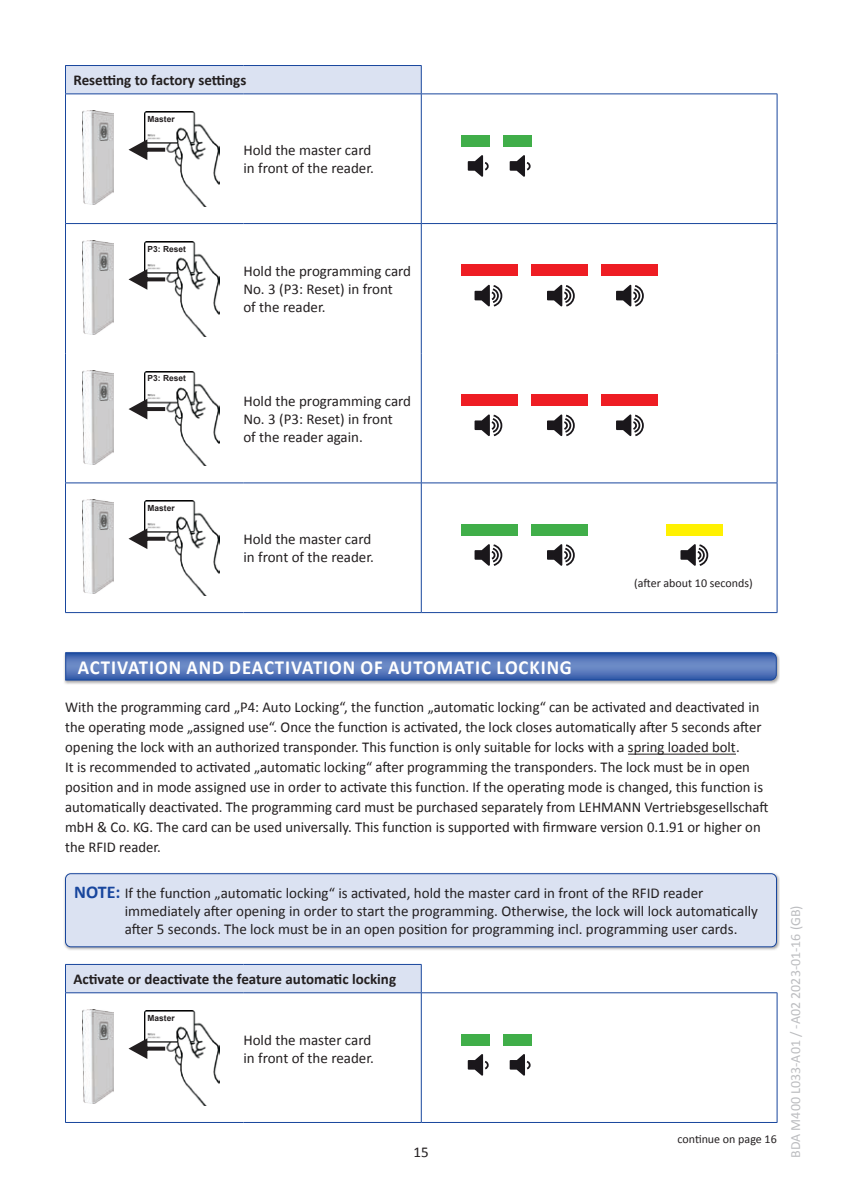
<style>
.page{position:relative;width:842px;height:1191px;background:#fff}
.page>*{position:absolute;margin:0;border:0;box-sizing:border-box;transform-origin:0 0}
.t1{font:700 20px "Calibri";letter-spacing:.05em;color:#fff;scale:.94 1}
.t2{font:15px/18px "Calibri";color:#231f20}
.t3{font:700 15px "Calibri";color:#231f20}
.t4{font:14px "Calibri";color:#bcbdc0}
.t5{font:12px "Calibri";color:#231f20}
.t6{font:700 8.4px "Arial";color:#231f20}
.s1{font-weight:700;font-size:18px;color:#18469d}
</style>
<div class="page">
<svg style="left:66px;top:66px;width:711px;height:546px"></svg>
<svg style="left:422px;top:95px;width:355px;height:517px"></svg>
<hr style="left:65px;top:65px;width:178px;height:1px;background:#18469d">
<svg style="left:65px;top:66px;width:1px;height:28px"></svg>
<hr style="left:243px;top:65px;width:179px;height:1px;background:#18469d">
<svg style="left:421px;top:66px;width:1px;height:28px"></svg>
<hr style="left:65px;top:94px;width:178px;height:1px;background:#18469d">
<hr style="left:65px;top:94px;width:1px;height:129px;background:#18469d">
<hr style="left:243px;top:94px;width:178px;height:1px;background:#18469d">
<hr style="left:421px;top:94px;width:356px;height:1px;background:#18469d">
<hr style="left:421px;top:94px;width:1px;height:129px;background:#18469d">
<hr style="left:777px;top:94px;width:1px;height:129px;background:#18469d">
<hr style="left:65px;top:223px;width:178px;height:1px;background:#18469d">
<hr style="left:65px;top:224px;width:1px;height:129px;background:#18469d">
<hr style="left:243px;top:223px;width:178px;height:1px;background:#18469d">
<hr style="left:421px;top:223px;width:356px;height:1px;background:#18469d">
<hr style="left:421px;top:224px;width:1px;height:129px;background:#18469d">
<hr style="left:777px;top:224px;width:1px;height:129px;background:#18469d">
<hr style="left:65px;top:353px;width:1px;height:129px;background:#18469d">
<hr style="left:421px;top:353px;width:1px;height:129px;background:#18469d">
<hr style="left:777px;top:353px;width:1px;height:129px;background:#18469d">
<hr style="left:65px;top:482px;width:178px;height:1px;background:#18469d">
<hr style="left:65px;top:483px;width:1px;height:129px;background:#18469d">
<hr style="left:243px;top:482px;width:178px;height:1px;background:#18469d">
<hr style="left:421px;top:482px;width:356px;height:1px;background:#18469d">
<hr style="left:421px;top:483px;width:1px;height:129px;background:#18469d">
<hr style="left:777px;top:483px;width:1px;height:129px;background:#18469d">
<hr style="left:65px;top:612px;width:178px;height:1px;background:#18469d">
<hr style="left:243px;top:612px;width:178px;height:1px;background:#18469d">
<hr style="left:421px;top:612px;width:356px;height:1px;background:#18469d">
<img style="left:144px;top:112px;width:75px;height:94px">
<img style="left:83px;top:111px;width:31px;height:94px">
<svg style="left:129px;top:139px;width:36px;height:21px"></svg>
<div style="left:148px;top:115px;width:43px;height:10px;background:#fff"></div>
<div style="left:461px;top:135px;width:28px;height:11px;background:#40ae49"></div>
<div style="left:503px;top:135px;width:28px;height:11px;background:#40ae49"></div>
<svg style="left:468px;top:155px;width:21px;height:22px"></svg>
<svg style="left:510px;top:155px;width:21px;height:22px"></svg>
<img style="left:144px;top:241px;width:75px;height:95px">
<img style="left:83px;top:240px;width:31px;height:94px">
<svg style="left:129px;top:269px;width:36px;height:21px"></svg>
<div style="left:148px;top:244px;width:43px;height:11px;background:#fff"></div>
<div style="left:461px;top:265px;width:57px;height:11px;background:#ee1d23"></div>
<div style="left:531px;top:265px;width:57px;height:11px;background:#ee1d23"></div>
<div style="left:601px;top:265px;width:57px;height:11px;background:#ee1d23"></div>
<svg style="left:474px;top:285px;width:28px;height:22px"></svg>
<svg style="left:547px;top:285px;width:28px;height:22px"></svg>
<svg style="left:616px;top:285px;width:28px;height:22px"></svg>
<img style="left:144px;top:371px;width:75px;height:95px">
<img style="left:83px;top:370px;width:31px;height:94px">
<svg style="left:129px;top:399px;width:36px;height:20px"></svg>
<div style="left:148px;top:374px;width:43px;height:10px;background:#fff"></div>
<div style="left:461px;top:394px;width:57px;height:12px;background:#ee1d23"></div>
<div style="left:531px;top:394px;width:57px;height:12px;background:#ee1d23"></div>
<div style="left:601px;top:394px;width:57px;height:12px;background:#ee1d23"></div>
<svg style="left:474px;top:414px;width:28px;height:22px"></svg>
<svg style="left:547px;top:414px;width:28px;height:22px"></svg>
<svg style="left:616px;top:414px;width:28px;height:22px"></svg>
<img style="left:144px;top:501px;width:75px;height:94px">
<img style="left:83px;top:500px;width:31px;height:94px">
<svg style="left:129px;top:528px;width:36px;height:21px"></svg>
<div style="left:148px;top:504px;width:43px;height:10px;background:#fff"></div>
<div style="left:461px;top:524px;width:57px;height:11px;background:#40ae49"></div>
<div style="left:531px;top:524px;width:57px;height:11px;background:#40ae49"></div>
<div style="left:666px;top:524px;width:57px;height:11px;background:#fff101"></div>
<svg style="left:474px;top:544px;width:28px;height:22px"></svg>
<svg style="left:547px;top:544px;width:28px;height:22px"></svg>
<svg style="left:680px;top:544px;width:28px;height:22px"></svg>
<hr style="left:628px;top:753px;width:108px;height:1px;background:#231f20">
<div style="left:63px;top:651px;width:717px;height:34px;background:#231f20;opacity:.4"></div>
<svg style="left:65px;top:651px;width:712px;height:30px"></svg>
<svg style="left:66px;top:965px;width:355px;height:157px"></svg>
<hr style="left:65px;top:964px;width:178px;height:1px;background:#18469d">
<svg style="left:65px;top:964px;width:1px;height:28px"></svg>
<hr style="left:243px;top:964px;width:179px;height:1px;background:#18469d">
<svg style="left:421px;top:964px;width:1px;height:28px"></svg>
<hr style="left:65px;top:992px;width:178px;height:1px;background:#18469d">
<hr style="left:65px;top:993px;width:1px;height:129px;background:#18469d">
<hr style="left:243px;top:992px;width:178px;height:1px;background:#18469d">
<hr style="left:421px;top:992px;width:356px;height:1px;background:#18469d">
<hr style="left:421px;top:993px;width:1px;height:129px;background:#18469d">
<hr style="left:777px;top:993px;width:1px;height:129px;background:#18469d">
<hr style="left:65px;top:1122px;width:178px;height:1px;background:#18469d">
<hr style="left:243px;top:1122px;width:178px;height:1px;background:#18469d">
<hr style="left:421px;top:1122px;width:356px;height:1px;background:#18469d">
<img style="left:144px;top:1010px;width:75px;height:95px">
<img style="left:83px;top:1009px;width:31px;height:94px">
<svg style="left:129px;top:1038px;width:36px;height:21px"></svg>
<div style="left:148px;top:1013px;width:43px;height:11px;background:#fff"></div>
<div style="left:461px;top:1034px;width:28px;height:11px;background:#40ae49"></div>
<div style="left:503px;top:1034px;width:28px;height:11px;background:#40ae49"></div>
<svg style="left:468px;top:1054px;width:21px;height:21px"></svg>
<svg style="left:510px;top:1054px;width:21px;height:21px"></svg>
<div style="left:63px;top:872px;width:717px;height:78px;background:#231f20;opacity:.4"></div>
<div style="left:65px;top:873px;width:711px;height:73px;background:#dbe2f2;border-radius:5px"></div>
<div style="left:65px;top:873px;width:712px;height:74px;border:1px solid #18469d;border-radius:5px"></div>
<p class="t3" style="left:73px;top:70px;width:174px">Resetting to factory settings</p>
<p class="t6" style="left:148px;top:114px;width:29px">Master</p>
<p class="t2" style="left:243px;top:141px;width:132px">Hold the master card in front of the reader.</p>
<p class="t6" style="left:148px;top:244px;width:40px">P3: Reset</p>
<p class="t6" style="left:148px;top:374px;width:40px">P3: Reset</p>
<p class="t6" style="left:148px;top:503px;width:29px">Master</p>
<p class="t2" style="left:243px;top:261px;width:169px">Hold the programming card<br>No. 3 (P3: Reset) in front<br>of the reader.</p>
<p class="t2" style="left:243px;top:391px;width:169px">Hold the programming card<br>No. 3 (P3: Reset) in front<br>of the reader again.</p>
<p class="t2" style="left:243px;top:529px;width:132px">Hold the master card in front of the reader.</p>
<p class="t5" style="left:634px;top:576px;width:120px">(after about 10 seconds)</p>
<h1 class="t1" style="left:78px;top:655px;width:527px">ACTIVATION AND DEACTIVATION OF AUTOMATIC LOCKING</h1>
<p class="t2" style="left:65px;top:696px;width:705px;line-height:20px">With the programming card „P4: Auto Locking“, the function „automatic locking“ can be activated and deactivated in the operating mode „assigned use“. Once the function is activated, the lock closes automatically after 5 seconds after opening the lock with an authorized transponder. This function is only suitable for locks with a spring loaded bolt.<br>It is recommended to activated „automatic locking“ after programming the transponders. The lock must be in open position and in mode assigned use in order to activate this function. If the operating mode is changed, this function is automatically deactivated. The programming card must be purchased separately from LEHMANN Vertriebsgesellschaft mbH &amp; Co. KG. The card can be used universally. This function is supported with firmware version 0.1.91 or higher on the RFID reader.</p>
<p class="t2" style="left:125px;top:883px;width:635px;text-indent:-50px"><span class="s1">NOTE:</span> If the function „automatic locking“ is activated, hold the master card in front of the RFID reader immediately after opening in order to start the programming. Otherwise, the lock will lock automatically after 5 seconds. The lock must be in an open position for programming incl. programming user cards.</p>
<p class="t3" style="left:73px;top:969px;width:324px">Activate or deactivate the feature automatic locking</p>
<p class="t6" style="left:148px;top:1013px;width:29px">Master</p>
<p class="t2" style="left:243px;top:1030px;width:132px">Hold the master card in front of the reader.</p>
<p class="t2" style="left:413px;top:1142px;width:17px">15</p>
<p class="t5" style="left:677px;top:1131px;width:101px">continue on page 16</p>
<p class="t4" style="left:787px;top:1157px;width:254px;rotate:-90deg">BDA M400 L033-A01 / -A02 2023-01-16 (GB)</p>
</div>
